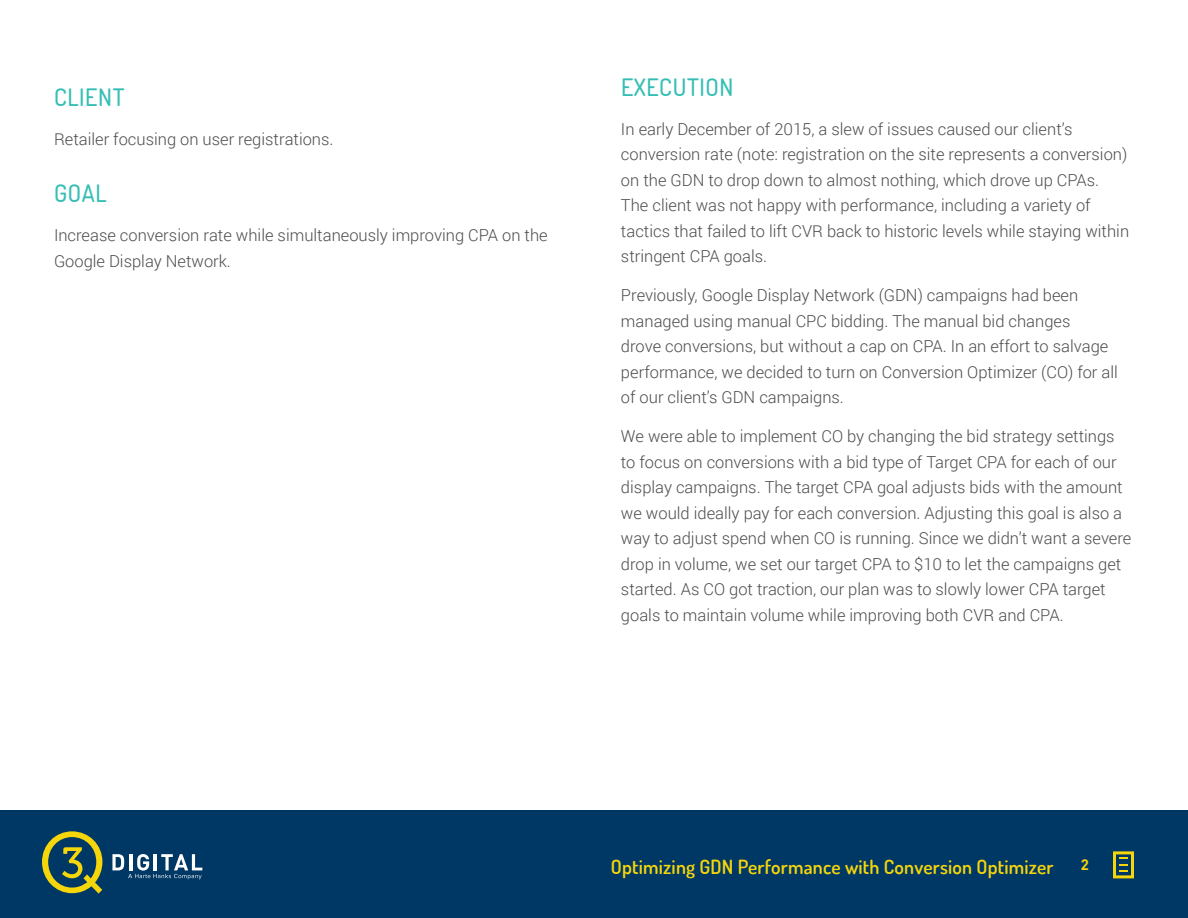
<style>
.page{position:relative;width:1188px;height:918px;background:#fff}
.page>*{position:absolute;margin:0;border:0;box-sizing:border-box;transform-origin:0 0}
.Copy_Header_1{font:500 24px "Dosis";letter-spacing:.025em;color:#36beb5}
.t1{font:600 19.5px "Dosis";letter-spacing:.01em;color:#f6d50a}
.Paragraph{font:300 16.5px/25.5px "Roboto";color:#4c4c4c}
.t2{font:700 15px "DINOT";color:#f6d50a}
</style>
<div class="page">
<div style="left:0;top:810px;width:1188px;height:108px;background:#003865"></div>
<svg style="left:1113px;top:851px;width:21px;height:27px"></svg>
<svg style="left:42px;top:831px;width:60px;height:63px"></svg>
<svg style="left:112px;top:854px;width:90px;height:25px"></svg>
<p class="Copy_Header_1" style="left:54px;top:82px;width:72px">CLIENT</p>
<p class="Paragraph" style="left:54px;top:126px;width:281px">Retailer focusing on user registrations.</p>
<p class="Copy_Header_1" style="left:54px;top:178px;width:54px">GOAL</p>
<p class="Paragraph" style="left:54px;top:222px;width:495px">Increase conversion rate while simultaneously improving CPA on the<br>Google Display Network.</p>
<p class="Copy_Header_1" style="left:621px;top:71px;width:114px">EXECUTION</p>
<p class="Paragraph" style="left:621px;top:115px;width:510px">In early December of 2015, a slew of issues caused our client’s conversion rate (note: registration on the site represents a conversion) on the GDN to drop down to almost nothing, which drove up CPAs.<br>The client was not happy with performance, including a variety of tactics that failed to lift CVR back to historic levels while staying within stringent CPA goals.</p>
<p class="Paragraph" style="left:621px;top:282px;width:498px">Previously, Google Display Network (GDN) campaigns had been managed using manual CPC bidding. The manual bid changes<br>drove conversions, but without a cap on CPA. In an effort to salvage performance, we decided to turn on Conversion Optimizer (CO) for all of our client’s GDN campaigns.</p>
<p class="Paragraph" style="left:621px;top:423px;width:512px">We were able to implement CO by changing the bid strategy settings to focus on conversions with a bid type of Target CPA for each of our display campaigns. The target CPA goal adjusts bids with the amount we would ideally pay for each conversion. Adjusting this goal is also a way to adjust spend when CO is running. Since we didn’t want a severe drop in volume, we set our target CPA to $10 to let the campaigns get started. As CO got traction, our plan was to slowly lower CPA target goals to maintain volume while improving both CVR and CPA.</p>
<p class="t1" style="left:611px;top:854px;width:444px">Optimizing GDN Performance with Conversion Optimizer</p>
<p class="t2" style="left:1081px;top:855px;width:10px">2</p>
</div>
